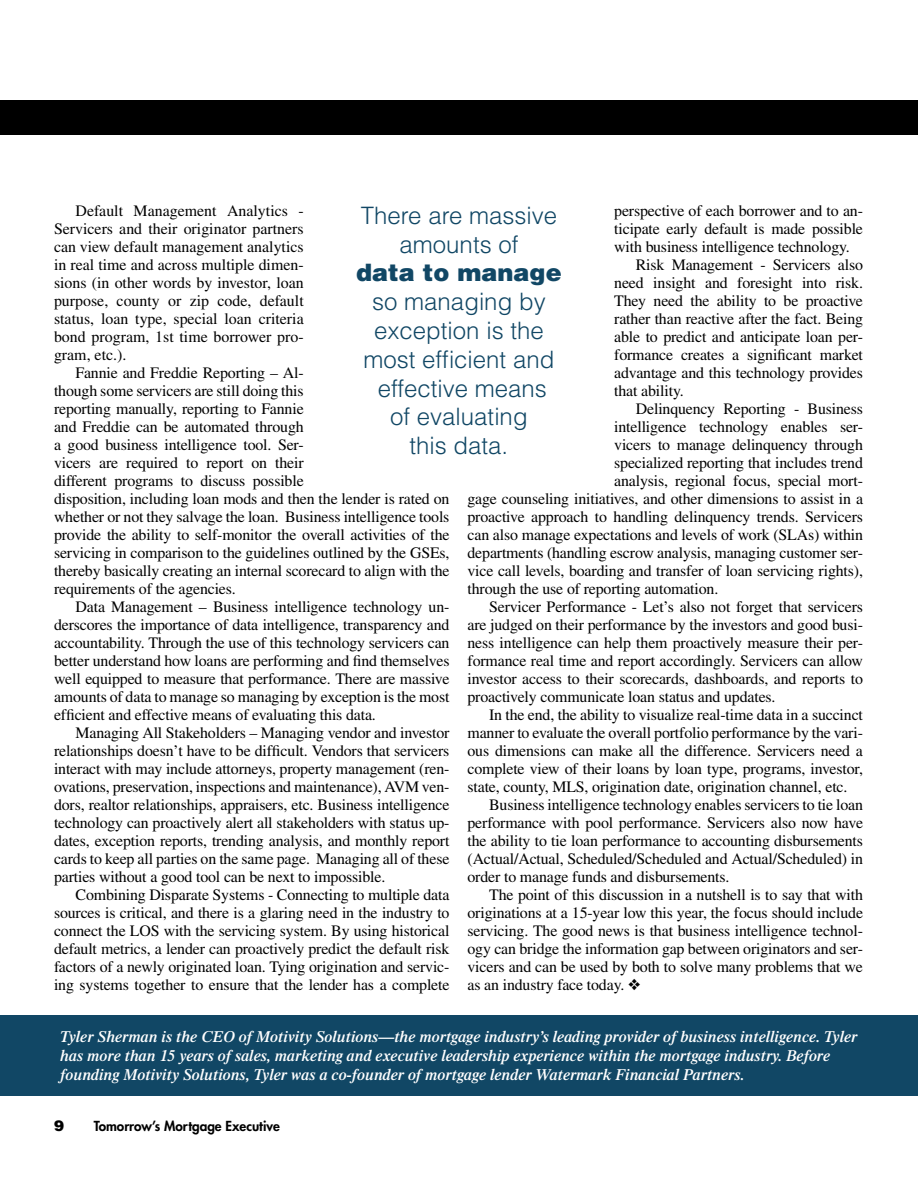
<style>
.page{position:relative;width:918px;height:1188px;background:#fff}
.page>*{position:absolute;margin:0;border:0;box-sizing:border-box;transform-origin:0 0}
.t1{font:300 24px/28.8px "Helvetica";color:#114765;text-align:center}
.t2{font:900 24px "Helvetica";color:#114765}
.t3{font:15.9px/18px "Times";letter-spacing:-.01em;color:#000;text-align:justify}
.t4{font:italic 600 15.9px/19px "Times";color:#fff}
.t5{font:900 15px "Helvetica";color:#000}
.t6{font:800 13.5px "Futura";color:#000}
</style>
<div class="page">
<div style="left:0;top:1015px;width:918px;height:81px;background:#114765"></div>
<div style="left:0;top:100px;width:918px;height:35px;background:#000"></div>
<p class="t3" style="left:614px;top:202px;width:250px">perspective of each borrower and to an-</p>
<p class="t3" style="left:614px;top:220px;width:250px">ticipate early default is made possible</p>
<p class="t3" style="left:614px;top:238px;width:237px">with business intelligence technology.</p>
<p class="t3" style="left:636px;top:256px;width:229px">Risk Management - Servicers also</p>
<p class="t3" style="left:614px;top:274px;width:250px">need insight and foresight into risk.</p>
<p class="t3" style="left:614px;top:292px;width:250px">They need the ability to be proactive</p>
<p class="t3" style="left:614px;top:310px;width:250px">rather than reactive after the fact. Being</p>
<p class="t3" style="left:614px;top:328px;width:250px">able to predict and anticipate loan per-</p>
<p class="t3" style="left:614px;top:346px;width:250px">formance creates a significant market</p>
<p class="t3" style="left:614px;top:364px;width:250px">advantage and this technology provides</p>
<p class="t3" style="left:614px;top:382px;width:71px">that ability.</p>
<p class="t3" style="left:636px;top:400px;width:229px">Delinquency Reporting - Business</p>
<p class="t3" style="left:614px;top:418px;width:250px">intelligence technology enables ser-</p>
<p class="t3" style="left:614px;top:436px;width:250px">vicers to manage delinquency through</p>
<p class="t3" style="left:614px;top:454px;width:250px">specialized reporting that includes trend</p>
<p class="t3" style="left:614px;top:472px;width:250px">analysis, regional focus, special mort-</p>
<p class="t3" style="left:468px;top:490px;width:397px">gage counseling initiatives, and other dimensions to assist in a</p>
<p class="t3" style="left:468px;top:508px;width:397px">proactive approach to handling delinquency trends. Servicers</p>
<p class="t3" style="left:468px;top:526px;width:397px">can also manage expectations and levels of work (SLAs) within</p>
<p class="t3" style="left:468px;top:544px;width:397px">departments (handling escrow analysis, managing customer ser-</p>
<p class="t3" style="left:468px;top:562px;width:397px">vice call levels, boarding and transfer of loan servicing rights),</p>
<p class="t3" style="left:468px;top:580px;width:252px">through the use of reporting automation.</p>
<p class="t3" style="left:489px;top:598px;width:375px">Servicer Performance - Let’s also not forget that servicers</p>
<p class="t3" style="left:468px;top:616px;width:397px">are judged on their performance by the investors and good busi-</p>
<p class="t3" style="left:468px;top:634px;width:397px">ness intelligence can help them proactively measure their per-</p>
<p class="t3" style="left:468px;top:652px;width:397px">formance real time and report accordingly. Servicers can allow</p>
<p class="t3" style="left:468px;top:670px;width:397px">investor access to their scorecards, dashboards, and reports to</p>
<p class="t3" style="left:468px;top:688px;width:310px">proactively communicate loan status and updates.</p>
<p class="t3" style="left:489px;top:706px;width:375px">In the end, the ability to visualize real-time data in a succinct</p>
<p class="t3" style="left:468px;top:724px;width:397px">manner to evaluate the overall portfolio performance by the vari-</p>
<p class="t3" style="left:468px;top:742px;width:397px">ous dimensions can make all the difference. Servicers need a</p>
<p class="t3" style="left:468px;top:760px;width:397px">complete view of their loans by loan type, programs, investor,</p>
<p class="t3" style="left:468px;top:778px;width:381px">state, county, MLS, origination date, origination channel, etc.</p>
<p class="t3" style="left:489px;top:796px;width:375px">Business intelligence technology enables servicers to tie loan</p>
<p class="t3" style="left:468px;top:814px;width:397px">performance with pool performance. Servicers also now have</p>
<p class="t3" style="left:468px;top:832px;width:397px">the ability to tie loan performance to accounting disbursements</p>
<p class="t3" style="left:468px;top:850px;width:397px">(Actual/Actual, Scheduled/Scheduled and Actual/Scheduled) in</p>
<p class="t3" style="left:468px;top:868px;width:263px">order to manage funds and disbursements.</p>
<p class="t3" style="left:489px;top:886px;width:375px">The point of this discussion in a nutshell is to say that with</p>
<p class="t3" style="left:468px;top:903px;width:397px">originations at a 15-year low this year, the focus should include</p>
<p class="t3" style="left:468px;top:921px;width:397px">servicing. The good news is that business intelligence technol-</p>
<p class="t3" style="left:468px;top:939px;width:397px">ogy can bridge the information gap between originators and ser-</p>
<p class="t3" style="left:468px;top:957px;width:397px">vicers and can be used by both to solve many problems that we</p>
<p class="t3" style="left:468px;top:975px;width:175px">as an industry face today. ❖</p>
<p class="t4" style="left:60px;top:1027px;width:799px">Tyler Sherman is the CEO of Motivity Solutions—the mortgage industry’s leading provider of business intelligence. Tyler has more than 15 years of sales, marketing and executive leadership experience within the mortgage industry. Before founding Motivity Solutions, Tyler was a co-founder of mortgage lender Watermark Financial Partners.</p>
<p class="t3" style="left:54px;top:202px;width:251px;text-indent:22px">Default Management Analytics - Servicers and their originator partners can view default management analytics in real time and across multiple dimen&shy;sions (in other words by investor, loan purpose, county or zip code, default status, loan type, special loan criteria bond program, 1st time borrower pro&shy;gram, etc.).</p>
<p class="t3" style="left:54px;top:364px;width:397px;text-align:left;text-indent:22px">Fannie and Freddie Reporting – Al-<br>though some servicers are still doing this<br>reporting manually, reporting to Fannie<br>and Freddie can be automated through<br>a good business intelligence tool. Ser-<br>vicers are required to report on their<br>different programs to discuss possible<br>disposition, including loan mods and then the lender is rated on whether or not they salvage the loan. Business intelligence tools provide the ability to self-monitor the overall activities of the servicing in comparison to the guidelines outlined by the GSEs, thereby basically creating an internal scorecard to align with the requirements of the agencies.</p>
<p class="t3" style="left:54px;top:598px;width:397px;text-indent:22px">Data Management – Business intelligence technology un&shy;derscores the importance of data intelligence, transparency and accountability. Through the use of this technology servicers can better understand how loans are performing and find themselves well equipped to measure that performance. There are massive amounts of data to manage so managing by exception is the most efficient and effective means of evaluating this data.</p>
<p class="t3" style="left:54px;top:724px;width:397px;text-indent:22px">Managing All Stakeholders – Managing vendor and investor relationships doesn’t have to be difficult. Vendors that servicers interact with may include attorneys, property management (ren&shy;ovations, preservation, inspections and maintenance), AVM ven&shy;dors, realtor relationships, appraisers, etc. Business intelligence technology can proactively alert all stakeholders with status up&shy;dates, exception reports, trending analysis, and monthly report cards to keep all parties on the same page. Managing all of these parties without a good tool can be next to impossible.</p>
<p class="t3" style="left:54px;top:886px;width:397px;text-indent:22px">Combining Disparate Systems - Connecting to multiple data sources is critical, and there is a glaring need in the industry to connect the LOS with the servicing system. By using historical default metrics, a lender can proactively predict the default risk factors of a newly originated loan. Tying origination and servic&shy;ing systems together to ensure that the lender has a complete</p>
<h1 class="t1" style="left:361px;top:201px;width:198px">There are massive amounts of</h1>
<h1 class="t2" style="left:356px;top:257px;width:207px">data to manage</h1>
<h1 class="t1" style="left:364px;top:287px;width:192px">so managing by exception is the most efficient and effective means of evaluating<br>this data.</h1>
<p class="t5" style="left:54px;top:1116px;width:12px">9</p>
<p class="t6" style="left:94px;top:1118px;width:187px">Tomorrow’s Mortgage Executive</p>
</div>
